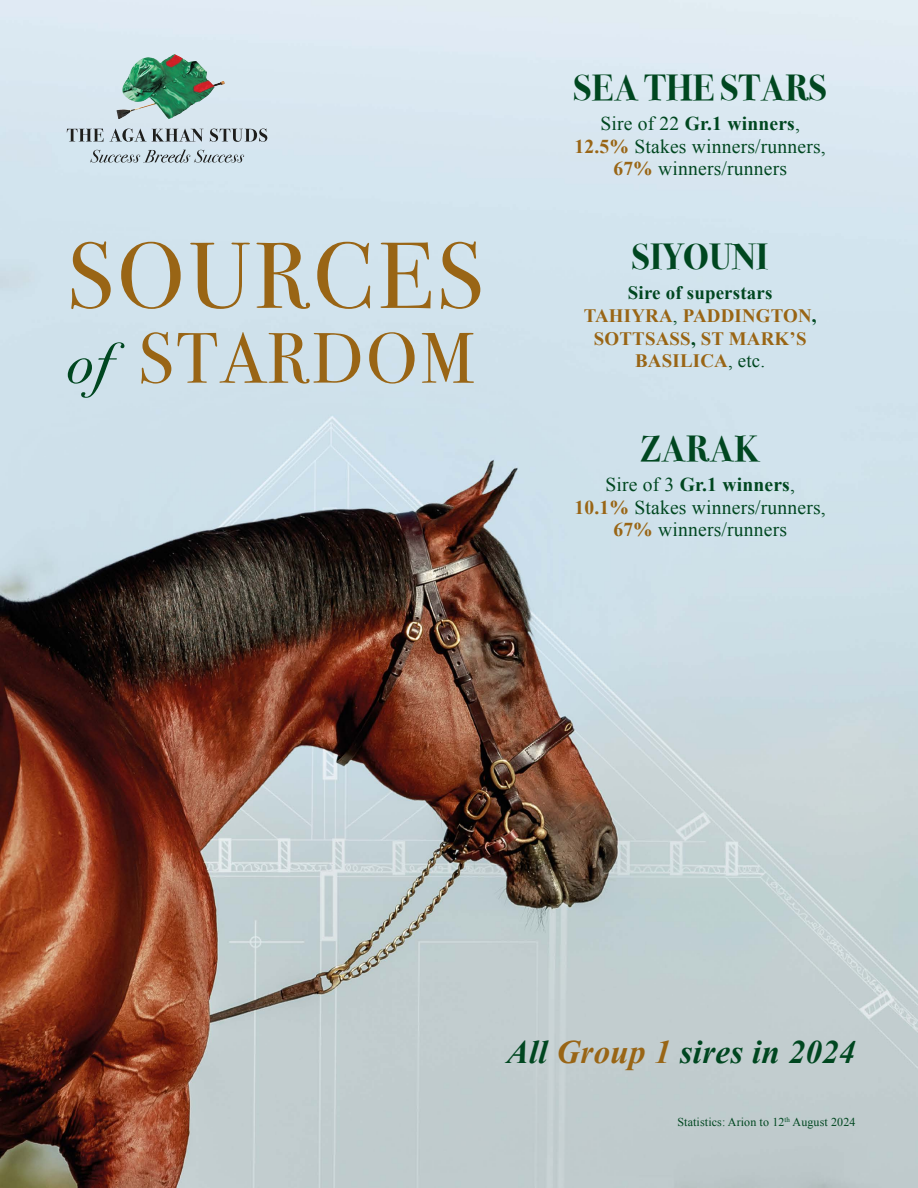
<style>
.page{position:relative;width:918px;height:1188px;background:#fff}
.page>*{position:absolute;margin:0;border:0;box-sizing:border-box;transform-origin:0 0}
.t1{font:93.6px "Bodoni Svty Two ITCTT";letter-spacing:.04em;color:#996515}
.t2{font:71.55px "Bodoni Svty Two ITCTT";letter-spacing:.04em;color:#996515}
.t3{font:700 36.15px "Bodoni Svty Two ITCTT";letter-spacing:.01em;color:#004720}
.t4{font:italic 700 32.85px "Times New Roman";letter-spacing:.01em;color:#004720}
.t5{font:19.65px/22.6px "Times New Roman";letter-spacing:.01em;color:#004720;text-align:center}
.t6{font:700 18.9px/22.6px "Times New Roman";letter-spacing:.01em;color:#996515;text-align:center}
.t7{font:12px "Times New Roman";letter-spacing:.01em;color:#004720}
.s1{font-style:italic;font-size:57.15px;color:#004720}
.s2{font-weight:700}
.s3{font-weight:700;color:#996515}
.s4{color:#004720}
.s5{font-weight:400;color:#004720}
.s6{color:#996515}
</style>
<div class="page">
<img style="left:0;top:0;width:918px;height:1188px">
<img style="left:116px;top:54px;width:90px;height:65px">
<svg style="left:67px;top:129px;width:137px;height:13px;background:#9faab1"></svg>
<svg style="left:210px;top:128px;width:57px;height:14px"></svg>
<svg style="left:90px;top:150px;width:154px;height:13px;background:#b0bec6"></svg>
<h1 class="t1" style="left:67px;top:199px;width:418px">SOURCES</h1>
<h2 class="t2" style="left:67px;top:300px;width:409px"><span class="s1">of</span> STARDOM</h2>
<h3 class="t3" style="left:574px;top:58px;width:255px">SEA THE STARS</h3>
<p class="t5" style="left:575px;top:112px;width:253px">Sire of 22 <span class="s2">Gr.1 winners</span>,<br><span class="s3">12.5%</span> Stakes winners/runners,<br><span class="s3">67%</span> winners/runners</p>
<h3 class="t3" style="left:632px;top:226px;width:138px">SIYOUNI</h3>
<p class="t6" style="left:584px;top:281px;width:235px"><span class="s4">Sire of superstars<br></span>TAHIYRA<span class="s5">,</span> PADDINGTON<span class="s4">,<br></span>SOTTSASS<span class="s4">,</span> ST MARK’S<br>BASILICA<span class="s5">, etc.</span></p>
<h3 class="t3" style="left:641px;top:419px;width:120px">ZARAK</h3>
<p class="t5" style="left:575px;top:473px;width:253px">Sire of 3 <span class="s2">Gr.1 winners</span>,<br><span class="s3">10.1%</span> Stakes winners/runners,<br><span class="s3">67%</span> winners/runners</p>
<h3 class="t4" style="left:507px;top:1030px;width:350px">All <span class="s6">Group 1</span> sires in 2024</h3>
<p class="t7" style="left:677px;top:1114px;width:180px">Statistics: Arion to 12<sup>th</sup> August 2024</p>
</div>
